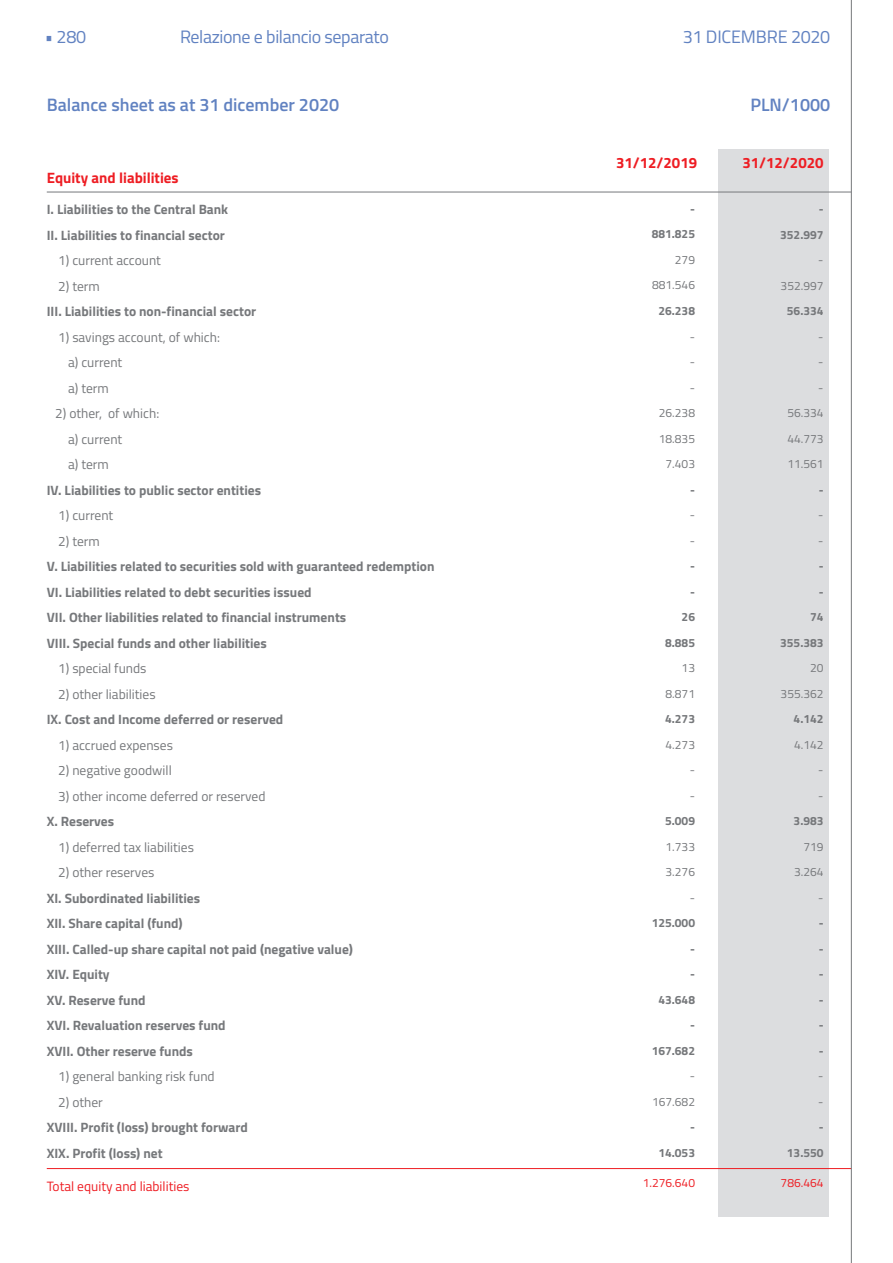
<style>
.page{position:relative;width:893px;height:1263px;background:#fff}
.page>*{position:absolute;margin:0;border:0;box-sizing:border-box;transform-origin:0 0}
.t1{font:18px "Titillium";letter-spacing:-.02em;color:#6182c1}
.t2{font:600 18px "Titillium";color:#6182c1}
.t3{font:700 15px "Titillium";color:#ee1d23}
.t4{font:700 13.5px/25.5px "Titillium";color:#76787b}
.t5{font:13.5px/25.5px "Titillium";color:#76787b}
.t6{font:13.5px "Titillium";color:#ee1d23}
.t7{font:12px/25.5px "Titillium";color:#76787b;text-align:right}
.t8{font:700 12px/25.5px "Titillium";color:#76787b;text-align:right}
.t9{font:12px "Titillium";color:#ee1d23}
</style>
<div class="page">
<div style="left:719px;top:149px;width:110px;height:1067px;background:#dcdddf"></div>
<hr style="left:47px;top:192px;width:804px;height:1px;background:#76787b">
<hr style="left:47px;top:1168px;width:804px;height:1px;background:#ee1d23">
<hr style="left:851px;top:0;width:1px;height:1263px;background:#76787b">
<h1 class="t1" style="left:45px;top:23px;width:43px">• 280</h1>
<h1 class="t1" style="left:180px;top:23px;width:211px">Relazione e bilancio separato</h1>
<h1 class="t1" style="left:683px;top:23px;width:149px">31 DICEMBRE 2020</h1>
<h1 class="t2" style="left:47px;top:91px;width:294px">Balance sheet as at 31 dicember 2020</h1>
<h1 class="t2" style="left:750px;top:91px;width:81px">PLN/1000</h1>
<p class="t3" style="left:47px;top:166px;width:133px">Equity and liabilities</p>
<p class="t4" style="left:47px;top:196px;width:183px">I. Liabilities to the Central Bank<br>II. Liabilities to financial sector</p>
<p class="t5" style="left:58px;top:247px;width:104px">1) current account</p>
<p class="t5" style="left:58px;top:272px;width:43px">2) term</p>
<p class="t4" style="left:47px;top:298px;width:211px">III. Liabilities to non-financial sector</p>
<p class="t5" style="left:68px;top:323px;width:153px;text-indent:-10px">1) savings account, of which: a) current<br>a) term</p>
<p class="t5" style="left:68px;top:400px;width:93px;text-indent:-13px">2) other, of which: a) current<br>a) term</p>
<p class="t4" style="left:47px;top:476px;width:216px">IV. Liabilities to public sector entities</p>
<p class="t5" style="left:58px;top:502px;width:57px">1) current</p>
<p class="t5" style="left:58px;top:527px;width:43px">2) term</p>
<p class="t4" style="left:47px;top:553px;width:389px">V. Liabilities related to securities sold with guaranteed redemption VI. Liabilities related to debt securities issued<br>VII. Other liabilities related to financial instruments<br>VIII. Special funds and other liabilities</p>
<p class="t5" style="left:58px;top:655px;width:90px">1) special funds</p>
<p class="t5" style="left:58px;top:680px;width:99px">2) other liabilities</p>
<p class="t4" style="left:47px;top:706px;width:238px">IX. Cost and Income deferred or reserved</p>
<p class="t5" style="left:58px;top:731px;width:116px">1) accrued expenses</p>
<p class="t5" style="left:58px;top:757px;width:115px">2) negative goodwill</p>
<p class="t5" style="left:58px;top:782px;width:209px">3) other income deferred or reserved</p>
<p class="t4" style="left:47px;top:808px;width:69px">X. Reserves</p>
<p class="t5" style="left:58px;top:833px;width:137px">1) deferred tax liabilities</p>
<p class="t5" style="left:58px;top:859px;width:98px">2) other reserves</p>
<p class="t4" style="left:47px;top:884px;width:308px">XI. Subordinated liabilities<br>XII. Share capital (fund)<br>XIII. Called-up share capital not paid (negative value)<br>XIV. Equity<br>XV. Reserve fund<br>XVI. Revaluation reserves fund<br>XVII. Other reserve funds</p>
<p class="t5" style="left:58px;top:1063px;width:158px">1) general banking risk fund</p>
<p class="t5" style="left:58px;top:1089px;width:46px">2) other</p>
<p class="t4" style="left:47px;top:1114px;width:203px">XVIII. Profit (loss) brought forward<br>XIX. Profit (loss) net</p>
<p class="t6" style="left:47px;top:1176px;width:144px">Total equity and liabilities</p>
<p class="t3" style="left:616px;top:152px;width:83px">31/12/2019</p>
<p class="t3" style="left:742px;top:152px;width:83px">31/12/2020</p>
<p class="t8" style="left:652px;top:195px;width:45px">-<br>881.825</p>
<p class="t7" style="left:652px;top:246px;width:44px">279<br>881.546</p>
<p class="t8" style="left:658px;top:297px;width:38px">26.238</p>
<p class="t7" style="left:659px;top:323px;width:38px">-<br>-<br>-<br>26.238<br>18.835<br>7.403</p>
<p class="t8" style="left:690px;top:476px;width:6px">-</p>
<p class="t7" style="left:690px;top:501px;width:7px;text-align:left">- -</p>
<p class="t8" style="left:665px;top:552px;width:31px">-<br>-<br>26<br>8.885</p>
<p class="t7" style="left:666px;top:654px;width:31px">13<br>8.871</p>
<p class="t8" style="left:665px;top:705px;width:31px">4.273</p>
<p class="t7" style="left:690px;top:731px;width:7px;text-align:justify;text-indent:-24px">4.273 - -</p>
<p class="t8" style="left:665px;top:807px;width:31px">5.009</p>
<p class="t7" style="left:666px;top:833px;width:31px">1.733<br>3.276 -</p>
<p class="t8" style="left:652px;top:909px;width:45px">125.000 -<br>-<br>43.648 -<br>167.682</p>
<p class="t7" style="left:652px;top:1062px;width:44px">-<br>167.682</p>
<p class="t8" style="left:658px;top:1113px;width:38px">-<br>14.053</p>
<p class="t9" style="left:643px;top:1173px;width:54px">1.276.640</p>
<p class="t8" style="left:780px;top:195px;width:45px">-<br>352.997</p>
<p class="t7" style="left:781px;top:246px;width:44px">-<br>352.997</p>
<p class="t8" style="left:787px;top:297px;width:38px">56.334</p>
<p class="t7" style="left:787px;top:323px;width:38px">-<br>-<br>-<br>56.334<br>44.773<br>11.561</p>
<p class="t8" style="left:819px;top:476px;width:6px">-</p>
<p class="t7" style="left:818px;top:501px;width:7px;text-align:left">- -</p>
<p class="t8" style="left:780px;top:552px;width:45px">-<br>-<br>74<br>355.383</p>
<p class="t7" style="left:781px;top:654px;width:44px">20<br>355.362</p>
<p class="t8" style="left:794px;top:705px;width:31px">4.142</p>
<p class="t7" style="left:818px;top:731px;width:7px;text-align:justify;text-indent:-24px">4.142 - -</p>
<p class="t8" style="left:794px;top:807px;width:31px">3.983</p>
<p class="t7" style="left:794px;top:833px;width:31px">719<br>3.264 -</p>
<p class="t8" style="left:819px;top:909px;width:6px;text-align:justify">- - - - - -</p>
<p class="t7" style="left:818px;top:1062px;width:7px;text-align:left">- -</p>
<p class="t8" style="left:787px;top:1113px;width:38px">-<br>13.550</p>
<p class="t9" style="left:781px;top:1174px;width:44px">786.464</p>
</div>
